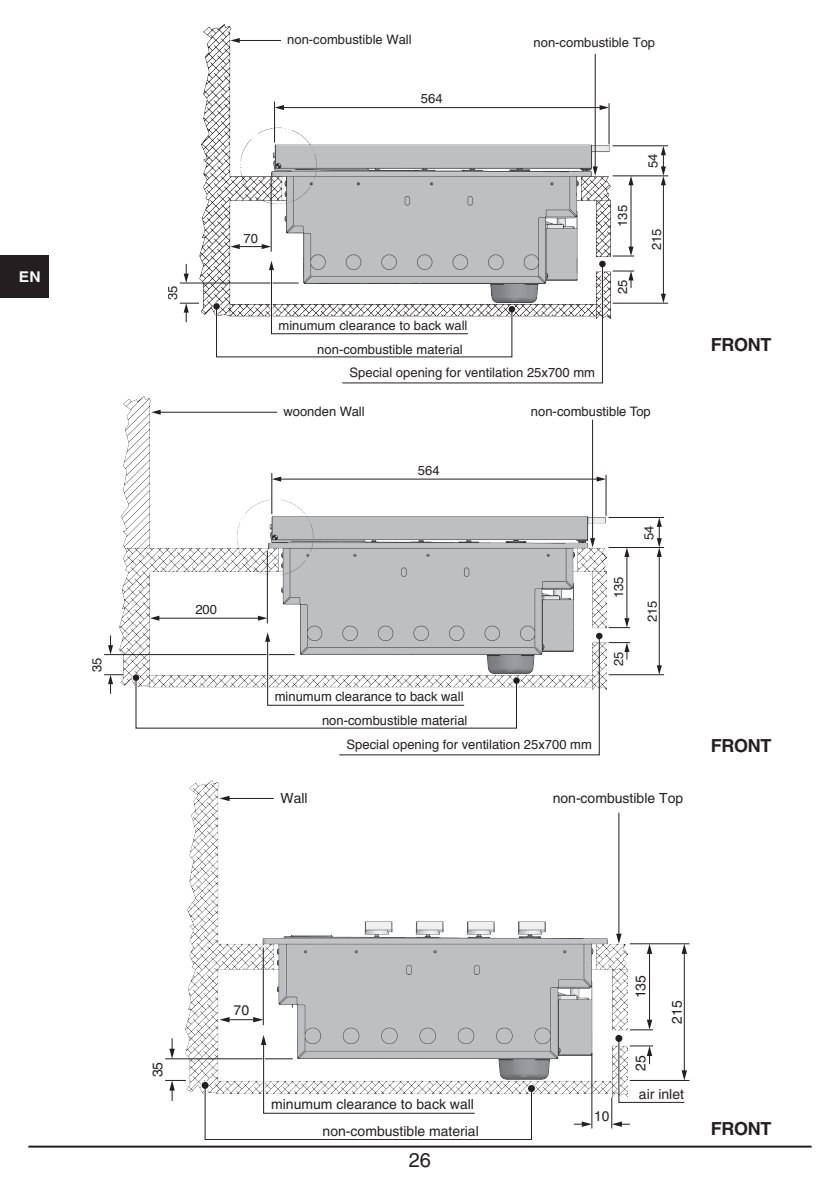
<style>
.page{position:relative;width:840px;height:1191px;background:#fff}
.page>*{position:absolute;margin:0;border:0;box-sizing:border-box;transform-origin:0 0}
.t1{font:20px "Helvetica";color:#231f20}
.t2{font:700 18px "Helvetica";letter-spacing:-.02em;color:#231f20}
.t3{font:700 14.8px "Helvetica";color:#fff;scale:1.05 1}
.t4{font:14px "Helvetica";color:#231f20}
.t5{font:13px/23.8px "Helvetica";color:#231f20}
</style>
<div class="page">
<hr style="left:28px;top:1145px;width:783px;height:2px;background:#231f20">
<div style="left:0;top:255px;width:48px;height:43px;background:#231f20"></div>
<img style="left:186px;top:780px;width:441px;height:316px">
<hr style="left:591px;top:1053px;width:1px;height:75px;background:#231f20">
<hr style="left:611px;top:1097px;width:1px;height:31px;background:#231f20">
<svg style="left:573px;top:1121px;width:18px;height:5px"></svg>
<svg style="left:611px;top:1121px;width:18px;height:5px"></svg>
<div style="left:201px;top:1081px;width:8px;height:8px;background:#747172;border-radius:50%"></div>
<svg style="left:201px;top:1081px;width:7px;height:7px"></svg>
<div style="left:527px;top:1085px;width:7px;height:7px;background:#231f20;border-radius:50%"></div>
<hr style="left:263px;top:947px;width:1px;height:78px;background:#231f20">
<hr style="left:165px;top:1058px;width:127px;height:1px;background:#231f20">
<hr style="left:629px;top:943px;width:60px;height:1px;background:#231f20">
<hr style="left:629px;top:1080px;width:60px;height:1px;background:#231f20">
<hr style="left:683px;top:952px;width:1px;height:120px;background:#231f20">
<svg style="left:681px;top:943px;width:5px;height:11px"></svg>
<hr style="left:648px;top:952px;width:1px;height:69px;background:#231f20">
<svg style="left:646px;top:943px;width:6px;height:11px"></svg>
<svg style="left:629px;top:1019px;width:23px;height:11px"></svg>
<svg style="left:219px;top:1017px;width:44px;height:5px"></svg>
<svg style="left:169px;top:1038px;width:6px;height:20px"></svg>
<hr style="left:227px;top:798px;width:46px;height:1px;background:#231f20">
<svg style="left:219px;top:795px;width:10px;height:6px"></svg>
<hr style="left:618px;top:812px;width:1px;height:123px;background:#231f20">
<svg style="left:615px;top:933px;width:6px;height:10px"></svg>
<svg style="left:617px;top:1037px;width:69px;height:66px"></svg>
<div style="left:615px;top:1035px;width:7px;height:7px;background:#231f20;border-radius:50%"></div>
<svg style="left:204px;top:1035px;width:328px;height:105px"></svg>
<svg style="left:165px;top:1080px;width:21px;height:21px"></svg>
<img style="left:199px;top:24px;width:411px;height:294px">
<hr style="left:215px;top:306px;width:2px;height:42px;background:#fff">
<svg style="left:212px;top:302px;width:8px;height:9px"></svg>
<svg style="left:213px;top:303px;width:7px;height:7px"></svg>
<hr style="left:271px;top:179px;width:1px;height:73px;background:#231f20">
<hr style="left:180px;top:283px;width:118px;height:1px;background:#231f20">
<hr style="left:612px;top:175px;width:55px;height:1px;background:#231f20">
<hr style="left:612px;top:145px;width:55px;height:1px;background:#231f20">
<hr style="left:612px;top:303px;width:55px;height:1px;background:#231f20">
<hr style="left:662px;top:183px;width:1px;height:112px;background:#231f20">
<svg style="left:660px;top:294px;width:5px;height:9px"></svg>
<svg style="left:660px;top:146px;width:5px;height:39px"></svg>
<hr style="left:630px;top:183px;width:1px;height:65px;background:#231f20">
<svg style="left:628px;top:176px;width:5px;height:9px"></svg>
<svg style="left:612px;top:247px;width:22px;height:10px"></svg>
<svg style="left:612px;top:271px;width:22px;height:17px"></svg>
<svg style="left:230px;top:244px;width:41px;height:5px"></svg>
<hr style="left:282px;top:107px;width:319px;height:1px;background:#231f20">
<svg style="left:275px;top:105px;width:9px;height:5px"></svg>
<svg style="left:599px;top:105px;width:9px;height:5px"></svg>
<svg style="left:183px;top:264px;width:6px;height:19px"></svg>
<hr style="left:238px;top:40px;width:43px;height:1px;background:#231f20">
<svg style="left:230px;top:38px;width:9px;height:5px"></svg>
<hr style="left:594px;top:54px;width:1px;height:114px;background:#231f20">
<svg style="left:592px;top:166px;width:5px;height:10px"></svg>
<svg style="left:216px;top:261px;width:389px;height:122px"></svg>
<svg style="left:180px;top:303px;width:19px;height:19px"></svg>
<hr style="left:274px;top:102px;width:1px;height:41px;background:#231f20">
<hr style="left:608px;top:103px;width:1px;height:41px;background:#231f20">
<img style="left:119px;top:396px;width:487px;height:293px">
<hr style="left:267px;top:551px;width:1px;height:72px;background:#231f20">
<hr style="left:104px;top:654px;width:190px;height:1px;background:#231f20">
<hr style="left:608px;top:547px;width:55px;height:1px;background:#231f20">
<hr style="left:608px;top:674px;width:55px;height:1px;background:#231f20">
<hr style="left:658px;top:555px;width:1px;height:112px;background:#231f20">
<svg style="left:656px;top:665px;width:5px;height:9px"></svg>
<hr style="left:626px;top:555px;width:1px;height:65px;background:#231f20">
<svg style="left:624px;top:548px;width:5px;height:9px"></svg>
<svg style="left:608px;top:618px;width:21px;height:10px"></svg>
<svg style="left:608px;top:642px;width:21px;height:17px"></svg>
<hr style="left:157px;top:618px;width:102px;height:1px;background:#231f20">
<svg style="left:150px;top:615px;width:9px;height:5px"></svg>
<svg style="left:258px;top:615px;width:9px;height:5px"></svg>
<svg style="left:108px;top:635px;width:5px;height:19px"></svg>
<hr style="left:159px;top:412px;width:118px;height:1px;background:#231f20">
<svg style="left:151px;top:410px;width:9px;height:5px"></svg>
<hr style="left:592px;top:420px;width:1px;height:120px;background:#231f20">
<svg style="left:589px;top:538px;width:5px;height:9px"></svg>
<svg style="left:104px;top:674px;width:19px;height:20px"></svg>
<div style="left:133px;top:674px;width:6px;height:7px;background:#231f20;border-radius:50%"></div>
<hr style="left:279px;top:479px;width:319px;height:1px;background:#231f20">
<svg style="left:272px;top:476px;width:9px;height:5px"></svg>
<svg style="left:596px;top:476px;width:9px;height:5px"></svg>
<hr style="left:271px;top:473px;width:1px;height:41px;background:#231f20">
<hr style="left:605px;top:475px;width:1px;height:41px;background:#231f20">
<hr style="left:608px;top:517px;width:55px;height:1px;background:#231f20">
<svg style="left:656px;top:518px;width:5px;height:39px"></svg>
<svg style="left:135px;top:632px;width:464px;height:123px"></svg>
<svg style="left:595px;top:633px;width:7px;height:6px"></svg>
<p class="t3" style="left:19px;top:268px;width:22px">EN</p>
<p class="t5" style="left:287px;top:28px;width:126px">non-combustible Wall</p>
<p class="t5" style="left:420px;top:87px;width:23px">564</p>
<p class="t5" style="left:243px;top:226px;width:16px">70</p>
<p class="t5" style="left:533px;top:31px;width:123px">non-combustible Top</p>
<p class="t5" style="left:610px;top:227px;width:23px;rotate:-90deg">135</p>
<p class="t5" style="left:640px;top:168px;width:16px;rotate:-90deg">54</p>
<p class="t5" style="left:644px;top:250px;width:23px;rotate:-90deg">215</p>
<p class="t5" style="left:161px;top:300px;width:16px;rotate:-90deg">35</p>
<p class="t5" style="left:610px;top:294px;width:16px;rotate:-90deg">25</p>
<p class="t5" style="left:278px;top:313px;width:190px">minumum clearance to back wall</p>
<p class="t5" style="left:317px;top:337px;width:147px">non-combustible material</p>
<p class="t5" style="left:349px;top:360px;width:247px">Special opening for ventilation 25x700 mm</p>
<p class="t5" style="left:195px;top:597px;width:23px">200</p>
<p class="t5" style="left:283px;top:399px;width:83px">woonden Wall</p>
<p class="t5" style="left:418px;top:458px;width:23px">564</p>
<p class="t5" style="left:530px;top:399px;width:121px">non-combustible Top</p>
<p class="t5" style="left:606px;top:598px;width:23px;rotate:-90deg">135</p>
<p class="t5" style="left:636px;top:540px;width:16px;rotate:-90deg">54</p>
<p class="t5" style="left:639px;top:622px;width:23px;rotate:-90deg">215</p>
<p class="t5" style="left:85px;top:672px;width:16px;rotate:-90deg">35</p>
<p class="t5" style="left:606px;top:666px;width:16px;rotate:-90deg">25</p>
<p class="t5" style="left:322px;top:684px;width:147px;text-indent:-47px">minumum clearance to back wall non-combustible material</p>
<p class="t4" style="left:280px;top:789px;width:29px">Wall</p>
<p class="t5" style="left:346px;top:732px;width:247px">Special opening for ventilation 25x700 mm</p>
<p class="t4" style="left:552px;top:789px;width:132px">non-combustible Top</p>
<h2 class="t2" style="left:710px;top:333px;width:62px">FRONT</h2>
<h2 class="t2" style="left:710px;top:735px;width:62px">FRONT</h2>
<p class="t4" style="left:233px;top:1002px;width:17px">70</p>
<p class="t4" style="left:632px;top:998px;width:25px;rotate:-90deg">135</p>
<p class="t4" style="left:149px;top:1077px;width:17px;rotate:-90deg">35</p>
<p class="t4" style="left:632px;top:1071px;width:17px;rotate:-90deg">25</p>
<p class="t4" style="left:668px;top:1023px;width:25px;rotate:-90deg">215</p>
<p class="t4" style="left:271px;top:1095px;width:204px">minumum clearance to back wall</p>
<p class="t4" style="left:322px;top:1123px;width:158px">non-combustible material</p>
<h1 class="t1" style="left:408px;top:1148px;width:24px">26</h1>
<p class="t4" style="left:593px;top:1108px;width:17px">10</p>
<p class="t4" style="left:638px;top:1086px;width:47px">air inlet</p>
<h2 class="t2" style="left:710px;top:1118px;width:62px">FRONT</h2>
</div>
